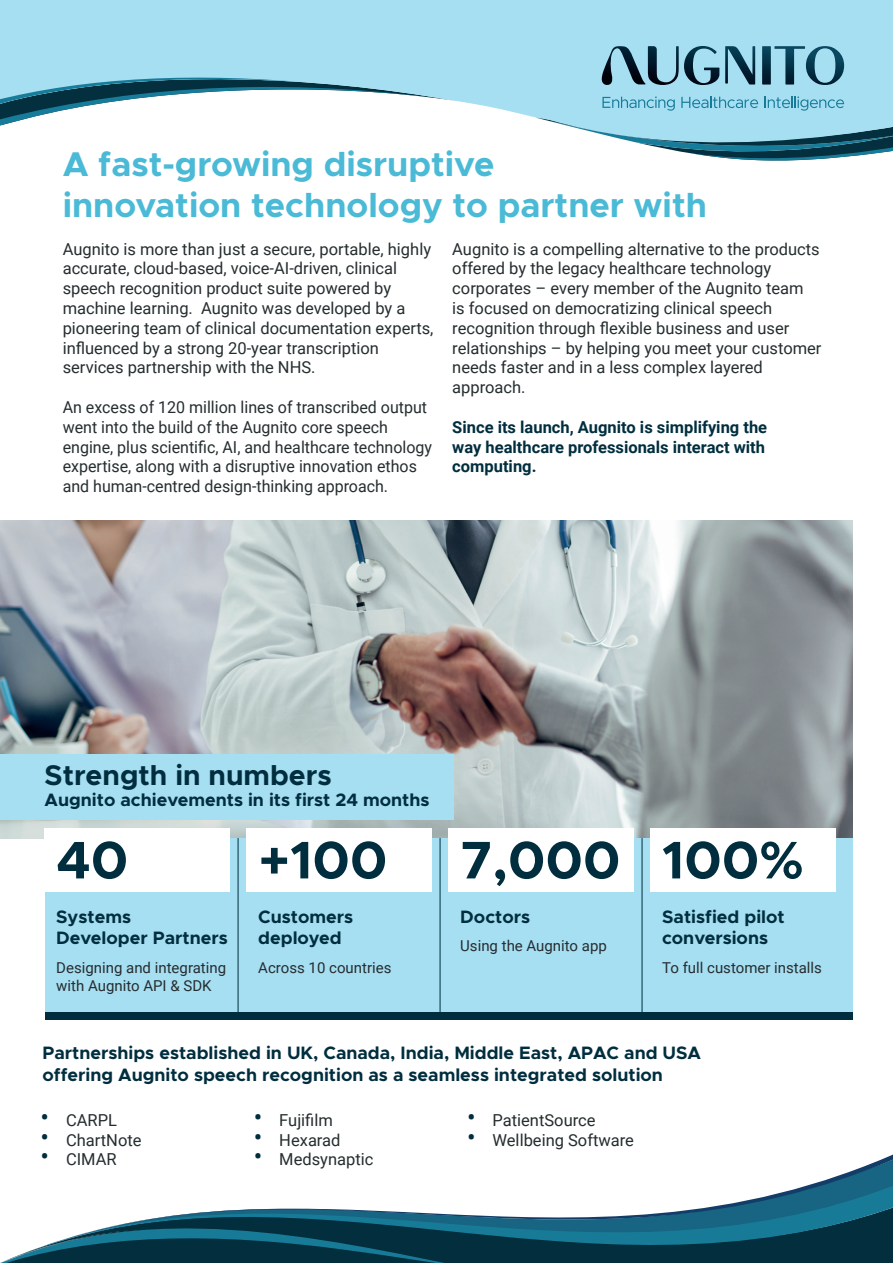
<style>
.page{position:relative;width:893px;height:1263px;background:#fff}
.page>*{position:absolute;margin:0;border:0;box-sizing:border-box;transform-origin:0 0}
.t1{font:700 53.1px "Metropolis";color:#002e3e}
.t2{font:700 34.5px/41.4px "Metropolis";color:#4abad6}
.t3{font:700 28.5px "Metropolis";color:#002e3e}
.t4{font:700 18px/21.6px "Metropolis";color:#002e3e}
.t5{font:16.5px/19.8px "Roboto";color:#252d2f}
.t6{font:700 16.5px/19.8px "Roboto";color:#002e3e}
.t7{font:15px/18px "Roboto";color:#252d2f}
.s1{font-size:25.5px;color:#002e3e}
</style>
<div class="page">
<div style="left:0;top:0;width:893px;height:76px;background:#a6def2"></div>
<img style="left:0;top:521px;width:853px;height:317px">
<div style="left:0;top:754px;width:454px;height:65px;background:#a6def2"></div>
<div style="left:45px;top:838px;width:202px;height:174px;background:#a6def2"></div>
<div style="left:247px;top:838px;width:202px;height:174px;background:#a6def2"></div>
<div style="left:449px;top:838px;width:202px;height:174px;background:#a6def2"></div>
<div style="left:651px;top:838px;width:202px;height:174px;background:#a6def2"></div>
<div style="left:45px;top:828px;width:185px;height:63px;background:#fff"></div>
<div style="left:247px;top:828px;width:185px;height:63px;background:#fff"></div>
<div style="left:449px;top:828px;width:185px;height:63px;background:#fff"></div>
<div style="left:651px;top:828px;width:185px;height:63px;background:#fff"></div>
<svg style="left:519px;top:1154px;width:374px;height:109px"></svg>
<svg style="left:0;top:1208px;width:519px;height:55px"></svg>
<div style="left:45px;top:1012px;width:808px;height:7px;background:#002e3e"></div>
<hr style="left:238px;top:838px;width:1px;height:174px;background:#002e3e">
<hr style="left:440px;top:838px;width:1px;height:174px;background:#002e3e">
<hr style="left:642px;top:838px;width:1px;height:174px;background:#002e3e">
<svg style="left:0;top:46px;width:893px;height:115px"></svg>
<h2 class="t2" style="left:63px;top:143px;width:646px">A fast-growing disruptive<br>innovation technology to partner with</h2>
<p class="t5" style="left:63px;top:238px;width:372px">Augnito is more than just a secure, portable, highly accurate, cloud-based, voice-AI-driven, clinical speech recognition product suite powered by machine learning. Augnito was developed by a pioneering team of clinical documentation experts, influenced by a strong 20-year transcription services partnership with the NHS.</p>
<p class="t5" style="left:63px;top:397px;width:371px">An excess of 120 million lines of transcribed output went into the build of the Augnito core speech engine, plus scientific, AI, and healthcare technology expertise, along with a disruptive innovation ethos and human-centred design-thinking approach.</p>
<p class="t5" style="left:452px;top:238px;width:371px">Augnito is a compelling alternative to the products offered by the legacy healthcare technology corporates – every member of the Augnito team<br>is focused on democratizing clinical speech recognition through flexible business and user relationships – by helping you meet your customer needs faster and in a less complex layered approach.</p>
<p class="t6" style="left:452px;top:416px;width:316px">Since its launch, Augnito is simplifying the way healthcare professionals interact with computing.</p>
<h3 class="t3" style="left:45px;top:757px;width:288px">Strength in numbers</h3>
<p class="t4" style="left:45px;top:789px;width:386px">Augnito achievements in its first 24 months</p>
<h1 class="t1" style="left:56px;top:826px;width:73px">40</h1>
<h1 class="t1" style="left:258px;top:826px;width:131px">+100</h1>
<h1 class="t1" style="left:460px;top:826px;width:345px">7,000 100%</h1>
<p class="t4" style="left:56px;top:905px;width:173px">Systems<br>Developer Partners</p>
<p class="t7" style="left:56px;top:958px;width:171px">Designing and integrating with Augnito API &amp; SDK</p>
<p class="t4" style="left:662px;top:905px;width:124px">Satisfied pilot conversions</p>
<p class="t7" style="left:662px;top:958px;width:161px">To full customer installs</p>
<p class="t4" style="left:258px;top:905px;width:96px">Customers deployed</p>
<p class="t7" style="left:258px;top:958px;width:135px">Across 10 countries</p>
<p class="t4" style="left:460px;top:905px;width:71px">Doctors</p>
<p class="t7" style="left:460px;top:936px;width:148px">Using the Augnito app</p>
<p class="t4" style="left:43px;top:1042px;width:660px">Partnerships established in UK, Canada, India, Middle East, APAC and USA offering Augnito speech recognition as a seamless integrated solution</p>
<p class="t5" style="left:41px;top:1109px;width:78px"><span class="s1">•</span> CARPL</p>
<p class="t5" style="left:41px;top:1129px;width:102px"><span class="s1">•</span> ChartNote</p>
<p class="t5" style="left:41px;top:1149px;width:78px"><span class="s1">•</span> CIMAR</p>
<p class="t5" style="left:254px;top:1109px;width:81px"><span class="s1">•</span> Fujifilm</p>
<p class="t5" style="left:254px;top:1129px;width:88px"><span class="s1">•</span> Hexarad</p>
<p class="t5" style="left:254px;top:1149px;width:121px"><span class="s1">•</span> Medsynaptic</p>
<p class="t5" style="left:467px;top:1109px;width:130px"><span class="s1">•</span> PatientSource</p>
<p class="t5" style="left:467px;top:1129px;width:168px"><span class="s1">•</span> Wellbeing Software</p>
</div>
